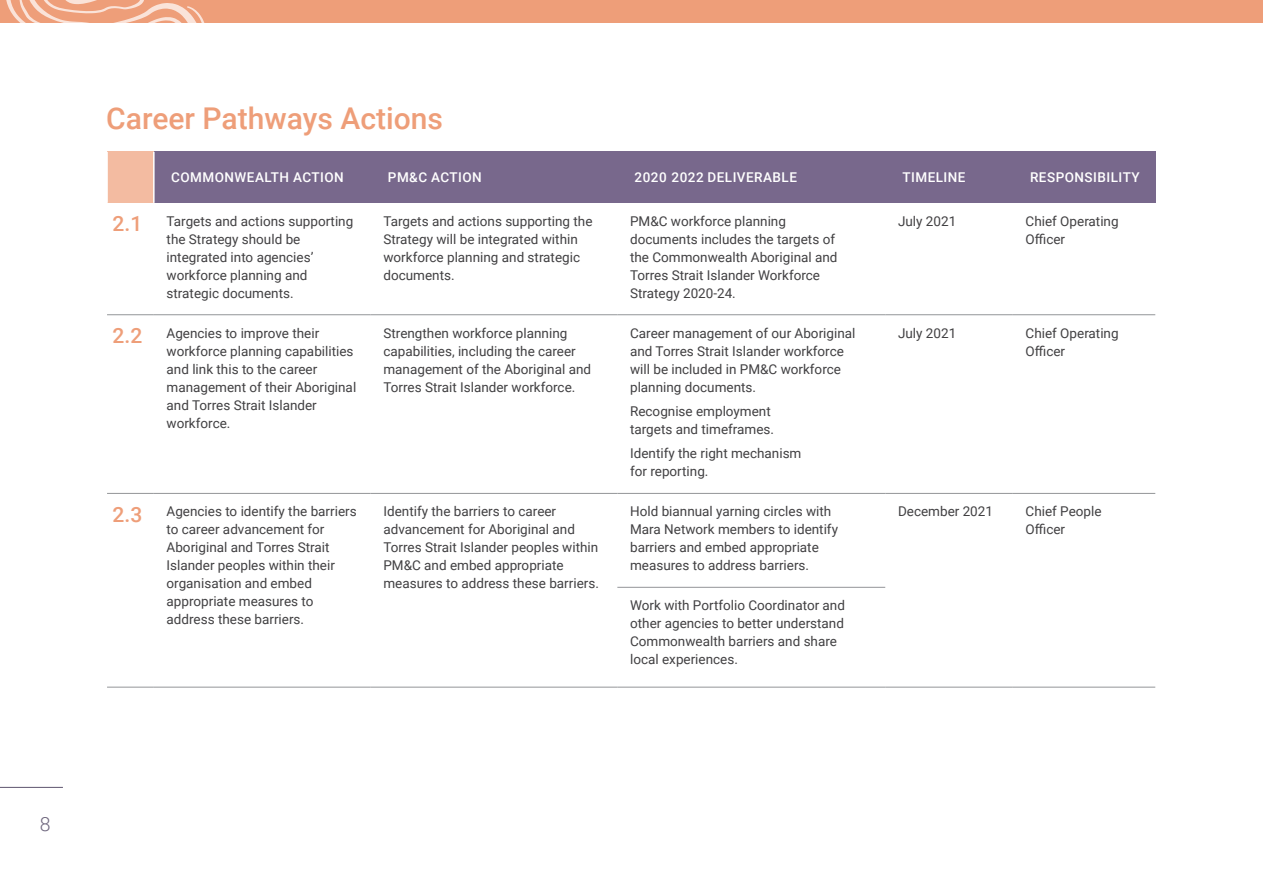
<style>
.page{position:relative;width:1263px;height:893px;background:#fff}
.page>*{position:absolute;margin:0;border:0;box-sizing:border-box;transform-origin:0 0}
.t1{font:500 30px "Roboto";color:#ee9e79}
.t2{font:500 21px "Roboto";color:#ee9e79}
.t3{font:300 19.5px "Roboto";color:#6f677e}
.t4{font:13.5px/18px "Roboto";color:#414042}
.t5{font:500 13.5px "Roboto";letter-spacing:.035em;color:#fff}
.s1{font-weight:500;font-size:21px;color:#ee9e79}
</style>
<div class="page">
<hr style="left:0;top:787px;width:63px;height:1px;background:#6f677e">
<div style="left:0;top:0;width:1263px;height:22px;background:#ee9e79"></div>
<svg style="left:5px;top:0;width:202px;height:152px"></svg>
<hr style="left:107px;top:687px;width:47px;height:1px;background:#939598">
<hr style="left:154px;top:687px;width:217px;height:1px;background:#939598">
<hr style="left:371px;top:687px;width:246px;height:1px;background:#939598">
<hr style="left:885px;top:687px;width:128px;height:1px;background:#939598">
<hr style="left:1013px;top:687px;width:142px;height:1px;background:#939598">
<hr style="left:617px;top:687px;width:268px;height:1px;background:#939598">
<hr style="left:617px;top:587px;width:268px;height:1px;background:#939598">
<hr style="left:107px;top:493px;width:47px;height:1px;background:#939598">
<hr style="left:154px;top:493px;width:217px;height:1px;background:#939598">
<hr style="left:371px;top:493px;width:246px;height:1px;background:#939598">
<hr style="left:617px;top:493px;width:268px;height:1px;background:#939598">
<hr style="left:885px;top:493px;width:128px;height:1px;background:#939598">
<hr style="left:1013px;top:493px;width:142px;height:1px;background:#939598">
<hr style="left:107px;top:314px;width:47px;height:1px;background:#939598">
<hr style="left:154px;top:314px;width:217px;height:1px;background:#939598">
<hr style="left:371px;top:314px;width:246px;height:1px;background:#939598">
<hr style="left:617px;top:314px;width:268px;height:1px;background:#939598">
<hr style="left:885px;top:314px;width:128px;height:1px;background:#939598">
<hr style="left:1013px;top:314px;width:142px;height:1px;background:#939598">
<div style="left:107px;top:152px;width:47px;height:51px;background:#f3bba1"></div>
<div style="left:154px;top:152px;width:217px;height:51px;background:#78688c"></div>
<div style="left:371px;top:152px;width:246px;height:51px;background:#78688c"></div>
<div style="left:617px;top:152px;width:268px;height:51px;background:#78688c"></div>
<div style="left:885px;top:152px;width:128px;height:51px;background:#78688c"></div>
<div style="left:1013px;top:152px;width:142px;height:51px;background:#78688c"></div>
<hr style="left:153px;top:152px;width:2px;height:51px;background:#fff">
<hr style="left:106px;top:152px;width:2px;height:51px;background:#fff">
<h2 class="t1" style="left:106px;top:97px;width:338px">Career Pathways Actions</h2>
<p class="t5" style="left:171px;top:168px;width:174px">COMMONWEALTH ACTION</p>
<p class="t5" style="left:388px;top:168px;width:95px">PM&amp;C ACTION</p>
<p class="t5" style="left:634px;top:168px;width:164px">2020 2022 DELIVERABLE</p>
<p class="t5" style="left:902px;top:168px;width:65px">TIMELINE</p>
<p class="t5" style="left:1030px;top:168px;width:111px">RESPONSIBILITY</p>
<p class="t4" style="left:113px;top:211px;width:242px"><span class="s1">2.1</span> Targets and actions supporting</p>
<p class="t4" style="left:383px;top:211px;width:211px">Targets and actions supporting the</p>
<p class="t4" style="left:630px;top:211px;width:157px">PM&amp;C workforce planning</p>
<p class="t4" style="left:898px;top:211px;width:60px">July 2021</p>
<p class="t4" style="left:1025px;top:211px;width:95px">Chief Operating</p>
<p class="t4" style="left:167px;top:229px;width:135px">the Strategy should be</p>
<p class="t4" style="left:383px;top:229px;width:196px">Strategy will be integrated within</p>
<p class="t4" style="left:630px;top:229px;width:206px">documents includes the targets of</p>
<p class="t4" style="left:1025px;top:229px;width:41px">Officer</p>
<p class="t4" style="left:167px;top:247px;width:148px">integrated into agencies’</p>
<p class="t4" style="left:383px;top:247px;width:198px">workforce planning and strategic</p>
<p class="t4" style="left:630px;top:247px;width:209px">the Commonwealth Aboriginal and</p>
<p class="t4" style="left:167px;top:265px;width:142px">workforce planning and</p>
<p class="t4" style="left:383px;top:265px;width:73px">documents.</p>
<p class="t4" style="left:630px;top:265px;width:191px">Torres Strait Islander Workforce</p>
<p class="t4" style="left:167px;top:283px;width:129px">strategic documents.</p>
<p class="t4" style="left:630px;top:283px;width:107px">Strategy 2020-24.</p>
<p class="t4" style="left:167px;top:323px;width:191px;text-indent:-54px"><span class="s1">2.2</span> Agencies to improve their workforce planning capabilities and link this to the career management of their Aboriginal and Torres Strait Islander workforce.</p>
<p class="t4" style="left:383px;top:323px;width:209px">Strengthen workforce planning capabilities, including the career management of the Aboriginal and Torres Strait Islander workforce.</p>
<p class="t4" style="left:630px;top:323px;width:227px">Career management of our Aboriginal and Torres Strait Islander workforce will be included in PM&amp;C workforce planning documents.</p>
<p class="t4" style="left:898px;top:323px;width:60px">July 2021</p>
<p class="t4" style="left:1025px;top:323px;width:95px">Chief Operating<br>Officer</p>
<p class="t4" style="left:630px;top:402px;width:145px">Recognise employment targets and timeframes.</p>
<h2 class="t2" style="left:113px;top:500px;width:31px">2.3</h2>
<p class="t4" style="left:630px;top:444px;width:173px">Identify the right mechanism for reporting.</p>
<p class="t4" style="left:167px;top:502px;width:192px">Agencies to identify the barriers to career advancement for<br>Aboriginal and Torres Strait<br>Islander peoples within their organisation and embed appropriate measures to address these barriers.</p>
<p class="t4" style="left:383px;top:502px;width:217px">Identify the barriers to career advancement for Aboriginal and Torres Strait Islander peoples within PM&amp;C and embed appropriate measures to address these barriers.</p>
<p class="t4" style="left:630px;top:502px;width:203px">Hold biannual yarning circles with</p>
<p class="t4" style="left:898px;top:502px;width:97px">December 2021</p>
<p class="t4" style="left:1025px;top:502px;width:77px">Chief People</p>
<p class="t4" style="left:630px;top:520px;width:209px">Mara Network members to identify</p>
<p class="t4" style="left:1025px;top:520px;width:41px">Officer</p>
<p class="t4" style="left:630px;top:538px;width:190px">barriers and embed appropriate measures to address barriers.</p>
<p class="t4" style="left:630px;top:596px;width:216px">Work with Portfolio Coordinator and other agencies to better understand<br>Commonwealth barriers and share local experiences.</p>
<h3 class="t3" style="left:40px;top:810px;width:12px">8</h3>
</div>
